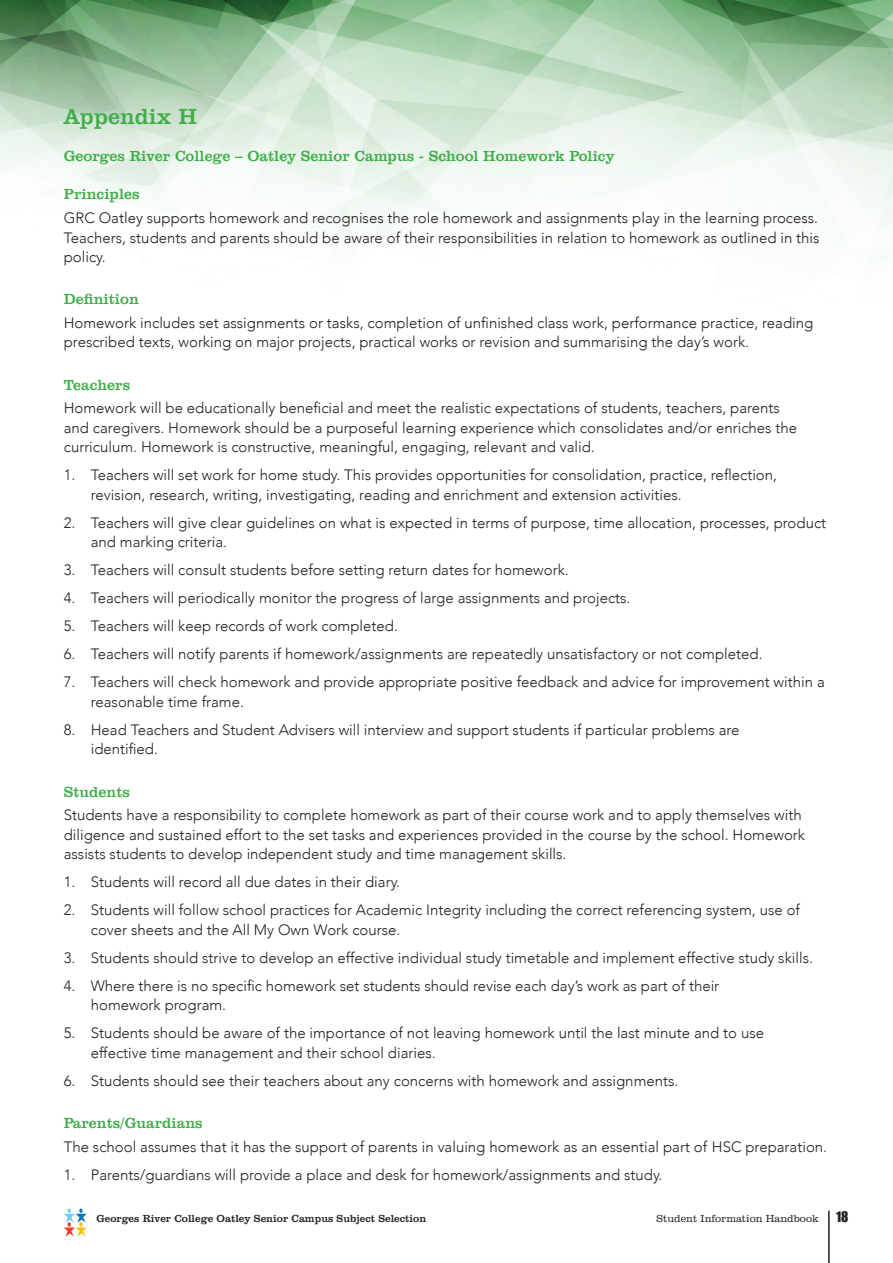
<style>
.page{position:relative;width:893px;height:1263px;background:#fff}
.page>*{position:absolute;margin:0;border:0;box-sizing:border-box;transform-origin:0 0}
.t1{font:22.5px "Clarendon BT";color:#40ae49}
.t2{font:300 15px/19.5px "Avenir";color:#231f20}
.t3{font:15px "Clarendon BT";color:#40ae49}
.t4{font:13.5px "Impact";color:#231f20}
.t5{font:10.5px "Clarendon BT";color:#231f20}
.t6{font:300 10.5px "Clarendon BT";color:#231f20}
</style>
<div class="page">
<img style="left:0;top:0;width:893px;height:249px">
<svg style="left:64px;top:1208px;width:23px;height:28px"></svg>
<hr style="left:828px;top:1210px;width:2px;height:53px;background:#231f20">
<h1 class="t1" style="left:64px;top:102px;width:135px">Appendix H</h1>
<p class="t3" style="left:64px;top:147px;width:552px">Georges River College – Oatley Senior Campus - School Homework Policy</p>
<p class="t3" style="left:64px;top:185px;width:77px">Principles</p>
<p class="t2" style="left:64px;top:208px;width:757px;text-align:justify">GRC Oatley supports homework and recognises the role homework and assignments play in the learning process.<br>Teachers, students and parents should be aware of their responsibilities in relation to homework as outlined in this policy.</p>
<p class="t3" style="left:64px;top:290px;width:77px">Definition</p>
<p class="t2" style="left:64px;top:313px;width:751px">Homework includes set assignments or tasks, completion of unfinished class work, performance practice, reading prescribed texts, working on major projects, practical works or revision and summarising the day’s work.</p>
<p class="t3" style="left:64px;top:375px;width:68px">Teachers</p>
<p class="t2" style="left:64px;top:398px;width:735px">Homework will be educationally beneficial and meet the realistic expectations of students, teachers, parents and caregivers. Homework should be a purposeful learning experience which consolidates and/or enriches the curriculum. Homework is constructive, meaningful, engaging, relevant and valid.</p>
<p class="t2" style="left:91px;top:465px;width:688px;text-indent:-27px">1. Teachers will set work for home study. This provides opportunities for consolidation, practice, reflection, revision, research, writing, investigating, reading and enrichment and extension activities.</p>
<p class="t2" style="left:91px;top:513px;width:737px;text-indent:-27px">2. Teachers will give clear guidelines on what is expected in terms of purpose, time allocation, processes, product and marking criteria.</p>
<p class="t2" style="left:64px;top:560px;width:507px">3. Teachers will consult students before setting return dates for homework.</p>
<p class="t2" style="left:64px;top:588px;width:568px">4. Teachers will periodically monitor the progress of large assignments and projects.</p>
<p class="t2" style="left:64px;top:616px;width:336px">5. Teachers will keep records of work completed.</p>
<p class="t2" style="left:64px;top:644px;width:700px">6. Teachers will notify parents if homework/assignments are repeatedly unsatisfactory or not completed.</p>
<p class="t2" style="left:91px;top:672px;width:735px;text-indent:-27px">7. Teachers will check homework and provide appropriate positive feedback and advice for improvement within a reasonable time frame.</p>
<p class="t2" style="left:91px;top:720px;width:650px;text-indent:-27px">8. Head Teachers and Student Advisers will interview and support students if particular problems are identified.</p>
<p class="t3" style="left:64px;top:782px;width:68px">Students</p>
<p class="t2" style="left:64px;top:805px;width:743px">Students have a responsibility to complete homework as part of their course work and to apply themselves with diligence and sustained effort to the set tasks and experiences provided in the course by the school. Homework assists students to develop independent study and time management skills.</p>
<p class="t2" style="left:64px;top:872px;width:338px">1. Students will record all due dates in their diary.</p>
<p class="t2" style="left:91px;top:900px;width:711px;text-indent:-27px">2. Students will follow school practices for Academic Integrity including the correct referencing system, use of cover sheets and the All My Own Work course.</p>
<p class="t2" style="left:64px;top:948px;width:751px">3. Students should strive to develop an effective individual study timetable and implement effective study skills.</p>
<p class="t2" style="left:91px;top:976px;width:630px;text-indent:-27px">4. Where there is no specific homework set students should revise each day’s work as part of their homework program.</p>
<p class="t2" style="left:91px;top:1023px;width:675px;text-indent:-27px">5. Students should be aware of the importance of not leaving homework until the last minute and to use effective time management and their school diaries.</p>
<p class="t2" style="left:64px;top:1071px;width:616px">6. Students should see their teachers about any concerns with homework and assignments.</p>
<p class="t3" style="left:64px;top:1113px;width:140px">Parents/Guardians</p>
<p class="t2" style="left:64px;top:1137px;width:765px">The school assumes that it has the support of parents in valuing homework as an essential part of HSC preparation.</p>
<p class="t2" style="left:64px;top:1165px;width:600px">1. Parents/guardians will provide a place and desk for homework/assignments and study.</p>
<p class="t5" style="left:97px;top:1212px;width:331px">Georges River College Oatley Senior Campus Subject Selection</p>
<p class="t6" style="left:657px;top:1212px;width:164px">Student Information Handbook</p>
<p class="t4" style="left:836px;top:1206px;width:14px">18</p>
</div>
